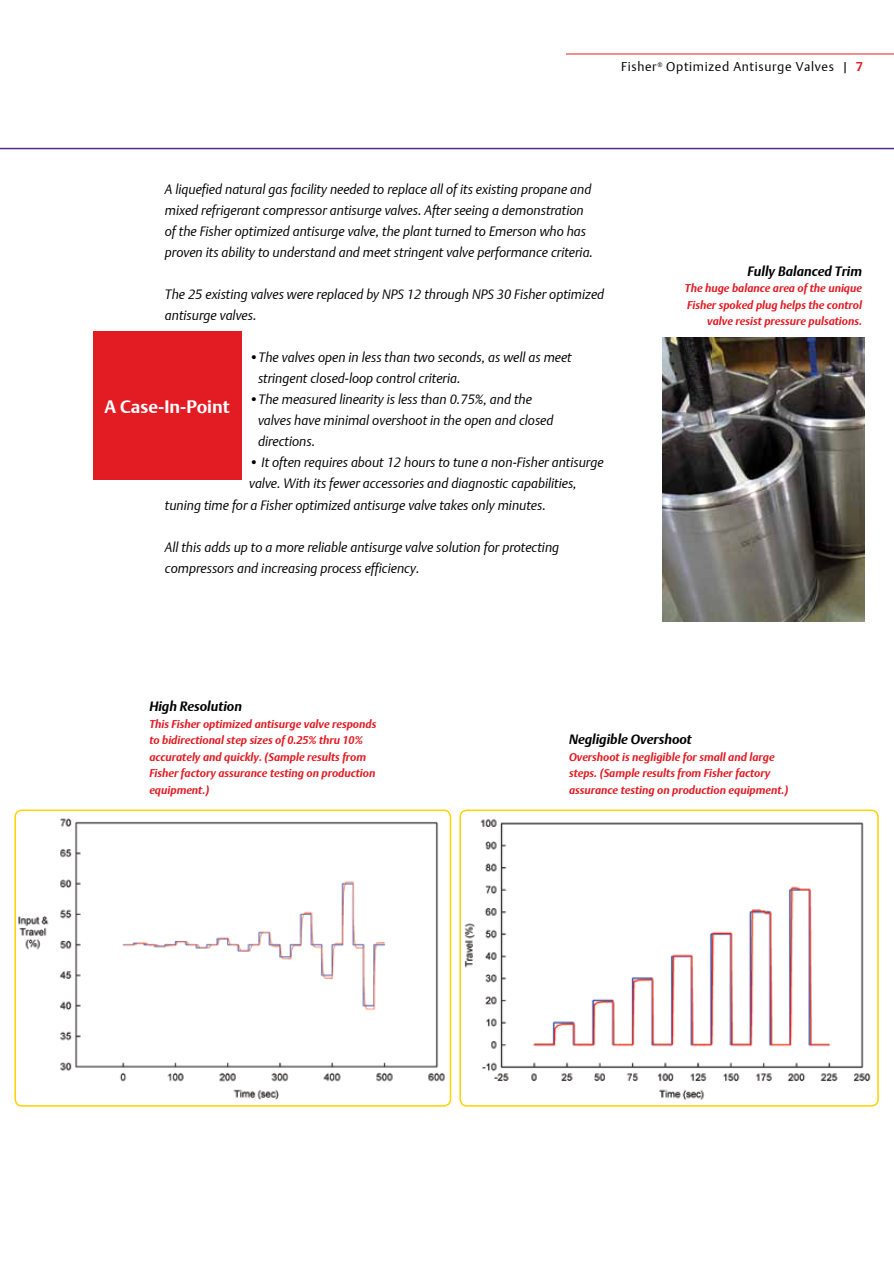
<style>
.page{position:relative;width:894px;height:1263px;background:#fff}
.page>*{position:absolute;margin:0;border:0;box-sizing:border-box;transform-origin:0 0}
.t1{font:700 18px "DTL Argo T";color:#fff}
.t2{font:italic 13.5px/21px "DTL Argo T Light";color:#000}
.t3{font:italic 700 13.5px "DTL Argo T";color:#000}
.t4{font:12.75px "DTL Argo T Light";letter-spacing:.05em;color:#000}
.t5{font:italic 700 11.25px/16.5px "DTL Argo T";color:#e31b23}
.s1{font-family:"DTL Argo T";font-weight:700;color:#e31b23}
</style>
<div class="page">
<hr style="left:0;top:148px;width:893px;height:1px;background:#552988">
<img style="left:464px;top:819px;width:407px;height:281px">
<div style="left:459px;top:809px;width:419px;height:297px;border:2px solid #ffd200;border-radius:7px"></div>
<img style="left:18px;top:812px;width:430px;height:287px">
<div style="left:14px;top:809px;width:437px;height:297px;border:2px solid #ffd200;border-radius:7px"></div>
<div style="left:93px;top:332px;width:148px;height:148px;background:#e31b23"></div>
<img style="left:662px;top:338px;width:202px;height:283px">
<hr style="left:565px;top:54px;width:328px;height:1px;background:#e31b23">
<p class="t4" style="left:621px;top:59px;width:243px">Fisher<sup>®</sup> Optimized Antisurge Valves | <span class="s1">7</span></p>
<p class="t2" style="left:165px;top:179px;width:429px">A liquefied natural gas facility needed to replace all of its existing propane and mixed refrigerant compressor antisurge valves. After seeing a demonstration of the Fisher optimized antisurge valve, the plant turned to Emerson who has proven its ability to understand and meet stringent valve performance criteria.</p>
<p class="t2" style="left:165px;top:284px;width:440px">The 25 existing valves were replaced by NPS 12 through NPS 30 Fisher optimized antisurge valves.</p>
<p class="t2" style="left:258px;top:347px;width:315px;text-indent:-9px">•The valves open in less than two seconds, as well as meet stringent closed-loop control criteria.</p>
<p class="t2" style="left:258px;top:389px;width:297px;text-indent:-9px">•The measured linearity is less than 0.75%, and the valves have minimal overshoot in the open and closed directions.</p>
<p class="t2" style="left:249px;top:452px;width:356px">• It often requires about 12 hours to tune a non-Fisher antisurge</p>
<p class="t2" style="left:249px;top:473px;width:329px">valve. With its fewer accessories and diagnostic capabilities,</p>
<p class="t2" style="left:165px;top:494px;width:382px">tuning time for a Fisher optimized antisurge valve takes only minutes.</p>
<p class="t2" style="left:165px;top:536px;width:396px">All this adds up to a more reliable antisurge valve solution for protecting compressors and increasing process efficiency.</p>
<h1 class="t1" style="left:104px;top:396px;width:127px">A Case-In-Point</h1>
<p class="t3" style="left:747px;top:263px;width:116px">Fully Balanced Trim</p>
<p class="t5" style="left:684px;top:280px;width:179px;text-align:right">The huge balance area of the unique<br>Fisher spoked plug helps the control valve resist pressure pulsations.</p>
<p class="t3" style="left:149px;top:698px;width:94px">High Resolution</p>
<p class="t5" style="left:149px;top:715px;width:228px">This Fisher optimized antisurge valve responds to bidirectional step sizes of 0.25% thru 10% accurately and quickly. (Sample results from Fisher factory assurance testing on production equipment.)</p>
<p class="t3" style="left:568px;top:731px;width:124px">Negligible Overshoot</p>
<p class="t5" style="left:568px;top:748px;width:221px">Overshoot is negligible for small and large steps. (Sample results from Fisher factory assurance testing on production equipment.)</p>
</div>
